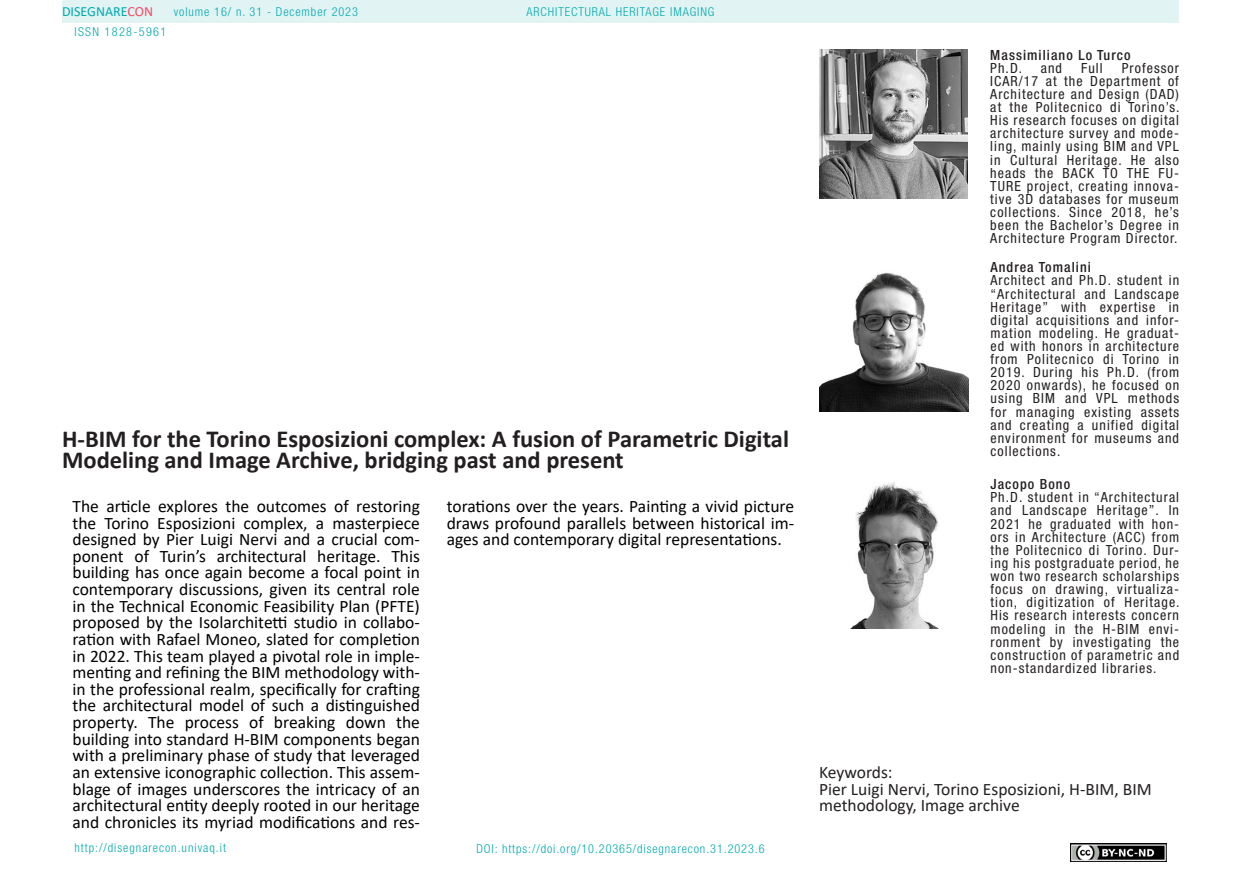
<style>
.page{position:relative;width:1241px;height:893px;background:#fff}
.page>*{position:absolute;margin:0;border:0;box-sizing:border-box;transform-origin:0 0}
.t1{font:700 24.5px/21px "Calibri";color:#231f20}
.t2{font:17.5px/16.6px "Calibri";color:#000;text-align:justify}
.t3{font:17.5px/16.6px "Calibri";color:#231f20}
.t4{font:condensed 14px/13.1px "Helvetica Neue LT Std";letter-spacing:.075em;color:#231f20;text-align:justify}
.t5{font:500 condensed 14px "Helvetica Neue LT Std";letter-spacing:.075em;color:#231f20}
.t6{font:14px "Calibri";color:#00aaad}
.t7{font:300 condensed 12.25px "Helvetica Neue LT Std";letter-spacing:.075em;color:#00aaad}
.t8{font:300 condensed 12.25px "Helvetica Neue LT Std";letter-spacing:.11em;color:#00aaad}
.s1{color:#f24862}
</style>
<div class="page">
<div style="left:62px;top:0;width:1116px;height:23px;background:#e2f3f4"></div>
<img style="left:1070px;top:843px;width:96px;height:18px">
<img style="left:819px;top:50px;width:148px;height:148px">
<img style="left:819px;top:272px;width:149px;height:139px">
<img style="left:851px;top:482px;width:88px;height:146px">
<p class="t6" style="left:62px;top:2px;width:93px">DISEGNARE<span class="s1">CON</span></p>
<p class="t7" style="left:526px;top:5px;width:189px">ARCHITECTURAL HERITAGE IMAGING</p>
<p class="t7" style="left:174px;top:5px;width:186px">volume 16/ n. 31 - December 2023</p>
<p class="t8" style="left:74px;top:24px;width:93px">ISSN 1828-5961</p>
<h1 class="t1" style="left:62px;top:428px;width:728px">H-BIM for the Torino Esposizioni complex: A fusion of Parametric Digital<br>Modeling and Image Archive, bridging past and present</h1>
<p class="t2" style="left:72px;top:497px;width:349px">The article explores the outcomes of restoring the Torino Esposizioni complex, a masterpiece designed by Pier Luigi Nervi and a crucial com&shy;ponent of Turin’s architectural heritage. This building has once again become a focal point in contemporary discussions, given its central role in the Technical Economic Feasibility Plan (PFTE) proposed by the Isolarchitetti studio in collabo&shy;ration with Rafael Moneo, slated for completion in 2022. This team played a pivotal role in imple&shy;menting and refining the BIM methodology with&shy;in the professional realm, specifically for crafting the architectural model of such a distinguished property. The process of breaking down the building into standard H-BIM components began with a preliminary phase of study that leveraged an extensive iconographic collection. This assem&shy;blage of images underscores the intricacy of an architectural entity deeply rooted in our heritage and chronicles its myriad modifications and res-</p>
<p class="t2" style="left:446px;top:497px;width:349px">torations over the years. Painting a vivid picture draws profound parallels between historical im&shy;ages and contemporary digital representations.</p>
<p class="t7" style="left:74px;top:841px;width:153px">http://disegnarecon.univaq.it</p>
<p class="t7" style="left:476px;top:842px;width:290px">DOI: https://doi.org/10.20365/disegnarecon.31.2023.6</p>
<p class="t5" style="left:990px;top:46px;width:142px">Massimiliano Lo Turco</p>
<p class="t4" style="left:990px;top:61px;width:33px">Ph.D.</p>
<p class="t4" style="left:1040px;top:61px;width:23px">and</p>
<p class="t4" style="left:1080px;top:61px;width:23px">Full</p>
<p class="t4" style="left:990px;top:61px;width:191px;text-indent:131px">Professor ICAR/17 at the Department of Architecture and Design (DAD) at the Politecnico di Torino’s.<br>His research focuses on digital architecture survey and mode&shy;ling, mainly using BIM and VPL in Cultural Heritage. He also heads the BACK TO THE FU-TURE project, creating innova&shy;tive 3D databases for museum collections. Since 2018, he’s been the Bachelor’s Degree in Architecture Program Director.</p>
<p class="t5" style="left:990px;top:259px;width:102px">Andrea Tomalini</p>
<p class="t4" style="left:990px;top:274px;width:190px">Architect and Ph.D. student in “Architectural and Landscape Heritage” with expertise in digital acquisitions and infor&shy;mation modeling. He graduat&shy;ed with honors in architecture from Politecnico di Torino in 2019. During his Ph.D. (from 2020 onwards), he focused on using BIM and VPL methods for managing existing assets and creating a unified digital environment for museums and collections.</p>
<p class="t5" style="left:990px;top:476px;width:81px">Jacopo Bono</p>
<p class="t4" style="left:990px;top:491px;width:191px">Ph.D. student in “Architectural and Landscape Heritage”. In 2021 he graduated with hon&shy;ors in Architecture (ACC) from the Politecnico di Torino. Dur&shy;ing his postgraduate period, he won two research scholarships focus on drawing, virtualiza&shy;tion, digitization of Heritage.<br>His research interests concern modeling in the H-BIM envi&shy;ronment by investigating the construction of parametric and non-standardized libraries.</p>
<p class="t3" style="left:819px;top:763px;width:334px">Keywords:<br>Pier Luigi Nervi, Torino Esposizioni, H-BIM, BIM methodology, Image archive</p>
</div>
